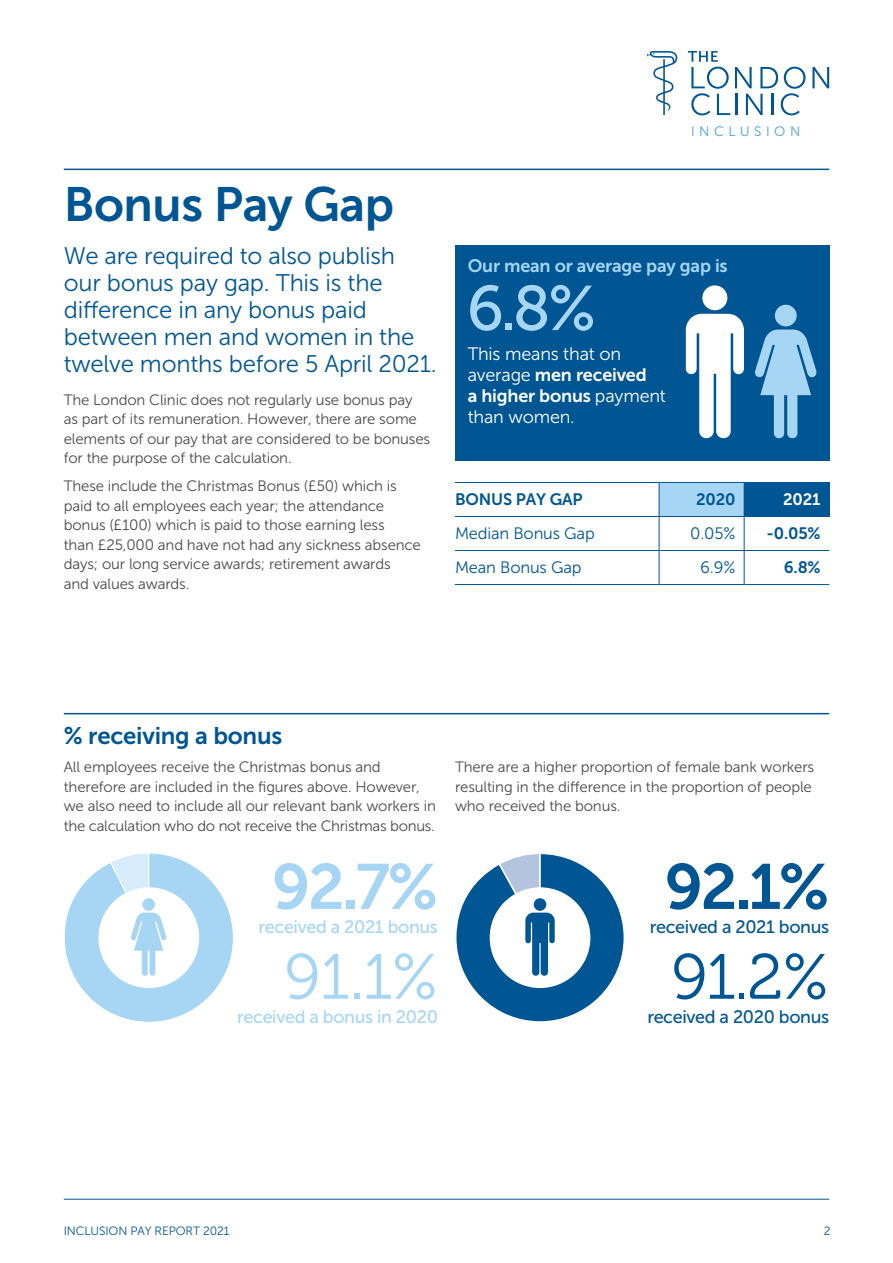
<style>
.page{position:relative;width:893px;height:1263px;background:#fff}
.page>*{position:absolute;margin:0;border:0;box-sizing:border-box;transform-origin:0 0}
.t1{font:63.6px "Museo Sans 700";color:#a7d6f5}
.t2{font:63.6px "Museo Sans 300";color:#a7d6f5}
.t3{font:63.6px "Museo Sans 700";color:#005692}
.t4{font:63.6px "Museo 300";color:#005692}
.t5{font:63px "Museo 500";color:#a7d6f5}
.t6{font:48px "Museo Sans 700";letter-spacing:-.01em;color:#005692}
.t7{font:24px/27px "Museo Sans 300";letter-spacing:-.01em;color:#005692}
.t8{font:24px "Museo Sans 700";letter-spacing:-.01em;color:#005692}
.t9{font:18px "Museo Sans 500";letter-spacing:-.02em;color:#a7d6f5}
.t10{font:18px/21px "Museo Sans 700";letter-spacing:-.01em;color:#fff}
.t11{font:18px "Museo Sans 500";letter-spacing:-.02em;color:#005692}
.t12{font:18px "Museo Sans 300";letter-spacing:-.01em;color:#fff}
.t13{font:18px "Museo Sans 700";letter-spacing:-.01em;color:#a7d6f5}
.t14{font:16.5px "Museo Sans 300";letter-spacing:-.01em;color:#005692}
.t15{font:16.5px "Museo Sans 700";letter-spacing:-.01em;color:#005692}
.t16{font:16.5px "Museo Sans 700";color:#fff}
.t17{font:15px/19.5px "Museo Sans 300";letter-spacing:-.01em;color:#4a4a49}
.t18{font:13.65px "Museo Sans 300";letter-spacing:.33em;color:#47a0d9}
.t19{font:12px "Museo Sans 300";letter-spacing:-.01em;color:#005692}
.s1{font-family:"Museo Sans 300"}
</style>
<div class="page">
<svg style="left:812px;top:67px;width:17px;height:21px"></svg>
<svg style="left:647px;top:51px;width:31px;height:64px"></svg>
<svg style="left:688px;top:51px;width:117px;height:64px"></svg>
<hr style="left:64px;top:1199px;width:765px;height:1px;background:#005692">
<svg style="left:658px;top:483px;width:86px;height:101px"></svg>
<div style="left:659px;top:482px;width:85px;height:34px;background:#a7d6f5"></div>
<div style="left:744px;top:482px;width:85px;height:34px;background:#005692"></div>
<hr style="left:455px;top:482px;width:204px;height:1px;background:#005692">
<hr style="left:659px;top:482px;width:85px;height:1px;background:#005692">
<hr style="left:659px;top:483px;width:1px;height:33px;background:#005692">
<hr style="left:455px;top:516px;width:204px;height:1px;background:#005692">
<hr style="left:659px;top:516px;width:85px;height:1px;background:#005692">
<hr style="left:659px;top:517px;width:1px;height:33px;background:#005692">
<hr style="left:744px;top:516px;width:85px;height:1px;background:#005692">
<hr style="left:744px;top:517px;width:1px;height:33px;background:#005692">
<hr style="left:455px;top:550px;width:204px;height:1px;background:#005692">
<hr style="left:659px;top:550px;width:85px;height:1px;background:#005692">
<hr style="left:659px;top:551px;width:1px;height:33px;background:#005692">
<hr style="left:744px;top:550px;width:85px;height:1px;background:#005692">
<hr style="left:744px;top:551px;width:1px;height:33px;background:#005692">
<hr style="left:455px;top:584px;width:204px;height:1px;background:#005692">
<hr style="left:659px;top:584px;width:85px;height:1px;background:#005692">
<hr style="left:744px;top:584px;width:85px;height:1px;background:#005692">
<hr style="left:64px;top:169px;width:765px;height:1px;background:#005692">
<div style="left:455px;top:246px;width:374px;height:215px;background:#005692"></div>
<svg style="left:755px;top:305px;width:62px;height:134px"></svg>
<svg style="left:686px;top:285px;width:58px;height:154px"></svg>
<hr style="left:64px;top:713px;width:765px;height:1px;background:#005692">
<svg style="left:456px;top:854px;width:168px;height:168px"></svg>
<svg style="left:64px;top:853px;width:169px;height:169px"></svg>
<h3 class="t6" style="left:64px;top:178px;width:332px">Bonus Pay Gap</h3>
<h3 class="t7" style="left:64px;top:243px;width:374px">We are required to also publish our bonus pay gap. This is the difference in any bonus paid between men and women in the twelve months before 5 April 2021.</h3>
<p class="t17" style="left:64px;top:390px;width:368px">The London Clinic does not regularly use bonus pay as part of its remuneration. However, there are some elements of our pay that are considered to be bonuses for the purpose of the calculation.</p>
<p class="t17" style="left:64px;top:476px;width:359px">These include the Christmas Bonus (£50) which is paid to all employees each year; the attendance bonus (£100) which is paid to those earning less<br>than £25,000 and have not had any sickness absence days; our long service awards; retirement awards<br>and values awards.</p>
<p class="t18" style="left:691px;top:124px;width:111px">INCLUSION</p>
<p class="t13" style="left:468px;top:256px;width:261px">Our mean or average pay gap is</p>
<h2 class="t5" style="left:468px;top:274px;width:130px">6.8%</h2>
<p class="t12" style="left:468px;top:344px;width:155px">This means that on</p>
<p class="t10" style="left:468px;top:364px;width:200px"><span class="s1">average</span> men received<br>a higher bonus <span class="s1">payment</span></p>
<p class="t12" style="left:468px;top:407px;width:108px">than women.</p>
<p class="t15" style="left:455px;top:490px;width:129px">BONUS PAY GAP</p>
<p class="t15" style="left:696px;top:490px;width:41px">2020</p>
<p class="t16" style="left:783px;top:490px;width:39px">2021</p>
<p class="t14" style="left:455px;top:525px;width:141px">Median Bonus Gap</p>
<p class="t14" style="left:690px;top:525px;width:47px">0.05%</p>
<p class="t15" style="left:766px;top:524px;width:56px">-0.05%</p>
<p class="t14" style="left:455px;top:559px;width:128px">Mean Bonus Gap</p>
<p class="t14" style="left:700px;top:559px;width:37px">6.9%</p>
<p class="t15" style="left:784px;top:558px;width:38px">6.8%</p>
<h3 class="t8" style="left:64px;top:722px;width:220px">% receiving a bonus</h3>
<p class="t17" style="left:64px;top:757px;width:374px">All employees receive the Christmas bonus and therefore are included in the figures above. However, we also need to include all our relevant bank workers in the calculation who do not receive the Christmas bonus.</p>
<p class="t17" style="left:455px;top:757px;width:361px">There are a higher proportion of female bank workers resulting in the difference in the proportion of people who received the bonus.</p>
<h1 class="t1" style="left:272px;top:851px;width:168px">92.7%</h1>
<p class="t9" style="left:259px;top:917px;width:181px">received a 2021 bonus</p>
<h1 class="t2" style="left:284px;top:942px;width:156px">91.1%</h1>
<p class="t9" style="left:237px;top:1007px;width:202px">received a bonus in 2020</p>
<h1 class="t3" style="left:665px;top:851px;width:166px">92.1%</h1>
<p class="t11" style="left:650px;top:917px;width:181px">received a 2021 bonus</p>
<h1 class="t4" style="left:671px;top:942px;width:159px">91.2%</h1>
<p class="t11" style="left:647px;top:1007px;width:183px">received a 2020 bonus</p>
<p class="t19" style="left:64px;top:1225px;width:167px">INCLUSION PAY REPORT 2021</p>
<p class="t19" style="left:824px;top:1225px;width:8px">2</p>
</div>
